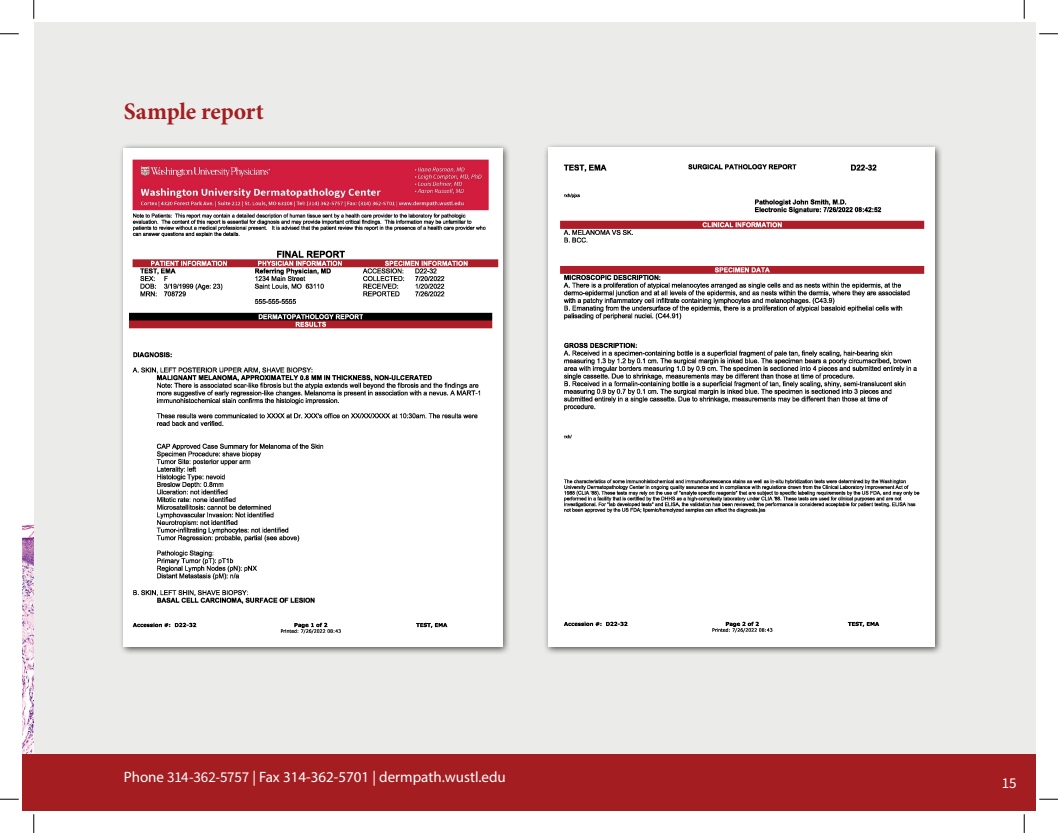
<style>
.page{position:relative;width:1058px;height:833px;background:#fff}
.page>*{position:absolute;margin:0;border:0;box-sizing:border-box;transform-origin:0 0}
.t1{font:700 23.75px "Minion Pro";letter-spacing:-.01em;color:#a41d21}
.t2{font:15px "Myriad Pro";color:#fff}
.t3{font:15px "Source Sans Pro";color:#fff}
.s1{font-family:"Source Sans Pro"}
</style>
<div class="page">
<div style="left:34px;top:22px;width:1001px;height:788px;background:#ebece9"></div>
<div style="left:34px;top:754px;width:1001px;height:56px;background:#a41d21"></div>
<img style="left:22px;top:524px;width:12px;height:230px">
<div style="left:22px;top:754px;width:12px;height:56px;background:#a41d21"></div>
<div style="left:119px;top:143px;width:392px;height:512px;background:#231f20;opacity:.75"></div>
<img style="left:124px;top:148px;width:378px;height:498px">
<div style="left:543px;top:142px;width:400px;height:513px;background:#231f20;opacity:.75"></div>
<img style="left:548px;top:147px;width:386px;height:500px">
<svg style="left:0;top:33px;width:19px;height:2px"></svg>
<svg style="left:1039px;top:33px;width:19px;height:2px"></svg>
<svg style="left:0;top:798px;width:19px;height:2px"></svg>
<svg style="left:1039px;top:798px;width:19px;height:2px"></svg>
<svg style="left:33px;top:0;width:2px;height:19px"></svg>
<svg style="left:33px;top:814px;width:2px;height:18px"></svg>
<svg style="left:1023px;top:0;width:2px;height:19px"></svg>
<svg style="left:1023px;top:814px;width:2px;height:18px"></svg>
<h1 class="t1" style="left:124px;top:94px;width:142px">Sample report</h1>
<p class="t2" style="left:124px;top:768px;width:383px">Phone <span class="s1">314-362-5757</span> | Fax 314-362-5701 | dermpath.wustl.edu</p>
<p class="t3" style="left:1001px;top:773px;width:17px">15</p>
</div>
